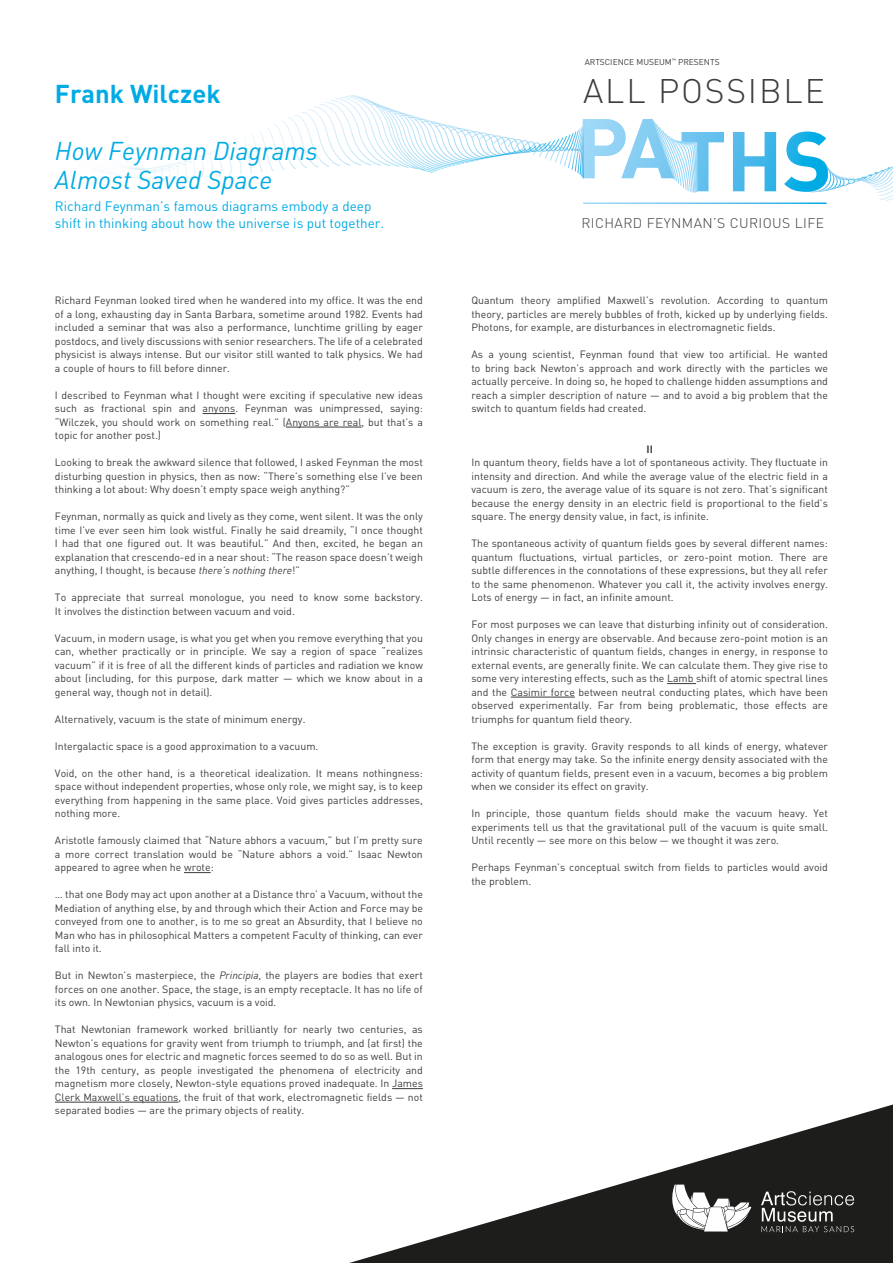
<style>
.page{position:relative;width:893px;height:1263px;background:#fff}
.page>*{position:absolute;margin:0;border:0;box-sizing:border-box;transform-origin:0 0}
.t1{font:300 33.67px "DIN";letter-spacing:.055em;color:#3c3c3b}
.t2{font:italic 25.5px/28.5px "DIN";color:#00abe4}
.t3{font:700 25.5px "DIN";color:#00abe4}
.t4{font:300 13.88px "DIN";letter-spacing:.03em;color:#3c3c3b}
.t5{font:13.5px/16.5px "DIN";color:#00abe4}
.t6{font:10.5px/13.5px "DIN";color:#3c3c3b;text-align:justify}
.t7{font:700 10.5px "DIN";color:#3c3c3b}
.t8{font:8.4px "DIN";color:#3c3c3b}
.s1{font-style:italic}
</style>
<div class="page">
<svg style="left:733px;top:132px;width:43px;height:59px"></svg>
<svg style="left:784px;top:132px;width:109px;height:69px"></svg>
<svg style="left:107px;top:95px;width:617px;height:98px"></svg>
<svg style="left:349px;top:1104px;width:544px;height:159px"></svg>
<svg style="left:761px;top:1191px;width:93px;height:41px;background:#474746"></svg>
<svg style="left:672px;top:1184px;width:79px;height:47px"></svg>
<hr style="left:203px;top:413px;width:32px;height:1px;background:#3c3c3b">
<hr style="left:286px;top:427px;width:75px;height:1px;background:#3c3c3b">
<svg style="left:184px;top:872px;width:27px;height:1px"></svg>
<hr style="left:392px;top:1088px;width:31px;height:1px;background:#3c3c3b">
<hr style="left:55px;top:1102px;width:123px;height:1px;background:#3c3c3b">
<svg style="left:667px;top:683px;width:29px;height:1px"></svg>
<hr style="left:511px;top:697px;width:64px;height:1px;background:#3c3c3b">
<h2 class="t3" style="left:55px;top:78px;width:167px">Frank Wilczek</h2>
<h2 class="t2" style="left:55px;top:137px;width:264px">How Feynman Diagrams<br>Almost Saved Space</h2>
<p class="t5" style="left:55px;top:198px;width:331px">Richard Feynman’s famous diagrams embody a deep shift in thinking about how the universe is put together.</p>
<p class="t6" style="left:55px;top:293px;width:369px">Richard Feynman looked tired when he wandered into my office. It was the end of a long, exhausting day in Santa Barbara, sometime around 1982. Events had included a seminar that was also a performance, lunchtime grilling by eager postdocs, and lively discussions with senior researchers. The life of a celebrated physicist is always intense. But our visitor still wanted to talk physics. We had a couple of hours to fill before dinner.</p>
<p class="t6" style="left:55px;top:388px;width:369px">I described to Feynman what I thought were exciting if speculative new ideas such as fractional spin and anyons. Feynman was unimpressed, saying: “Wilczek, you should work on something real.” (Anyons are real, but that’s a topic for another post.)</p>
<p class="t6" style="left:55px;top:455px;width:369px">Looking to break the awkward silence that followed, I asked Feynman the most disturbing question in physics, then as now: “There’s something else I’ve been thinking a lot about: Why doesn’t empty space weigh anything?”</p>
<p class="t6" style="left:55px;top:509px;width:369px">Feynman, normally as quick and lively as they come, went silent. It was the only time I’ve ever seen him look wistful. Finally he said dreamily, “I once thought I had that one figured out. It was beautiful.” And then, excited, he began an explanation that crescendo-ed in a near shout: “The reason space doesn’t weigh anything, I thought, is because <span class="s1">there’s nothing there</span>!”</p>
<p class="t6" style="left:55px;top:590px;width:369px">To appreciate that surreal monologue, you need to know some backstory.<br>It involves the distinction between vacuum and void.</p>
<p class="t6" style="left:55px;top:631px;width:369px">Vacuum, in modern usage, is what you get when you remove everything that you can, whether practically or in principle. We say a region of space “realizes vacuum” if it is free of all the different kinds of particles and radiation we know about (including, for this purpose, dark matter — which we know about in a general way, though not in detail).</p>
<p class="t6" style="left:55px;top:712px;width:252px">Alternatively, vacuum is the state of minimum energy.</p>
<p class="t6" style="left:55px;top:739px;width:265px">Intergalactic space is a good approximation to a vacuum.</p>
<p class="t6" style="left:55px;top:766px;width:369px">Void, on the other hand, is a theoretical idealization. It means nothingness: space without independent properties, whose only role, we might say, is to keep everything from happening in the same place. Void gives particles addresses, nothing more.</p>
<p class="t6" style="left:55px;top:833px;width:369px">Aristotle famously claimed that “Nature abhors a vacuum,” but I’m pretty sure a more correct translation would be “Nature abhors a void.” Isaac Newton appeared to agree when he wrote:</p>
<p class="t6" style="left:55px;top:887px;width:369px">… that one Body may act upon another at a Distance thro’ a Vacuum, without the Mediation of anything else, by and through which their Action and Force may be conveyed from one to another, is to me so great an Absurdity, that I believe no Man who has in philosophical Matters a competent Faculty of thinking, can ever fall into it.</p>
<p class="t6" style="left:55px;top:968px;width:369px">But in Newton’s masterpiece, the <span class="s1">Principia</span>, the players are bodies that exert forces on one another. Space, the stage, is an empty receptacle. It has no life of its own. In Newtonian physics, vacuum is a void.</p>
<p class="t6" style="left:55px;top:1022px;width:369px">That Newtonian framework worked brilliantly for nearly two centuries, as Newton’s equations for gravity went from triumph to triumph, and (at first) the analogous ones for electric and magnetic forces seemed to do so as well. But in the 19th century, as people investigated the phenomena of electricity and magnetism more closely, Newton-style equations proved inadequate. In James Clerk Maxwell’s equations, the fruit of that work, electromagnetic fields — not separated bodies — are the primary objects of reality.</p>
<p class="t8" style="left:585px;top:57px;width:137px">ARTSCIENCE MUSEUM<sup>™</sup> PRESENTS</p>
<h1 class="t1" style="left:583px;top:70px;width:243px">ALL POSSIBLE</h1>
<h3 class="t4" style="left:581px;top:215px;width:244px">RICHARD FEYNMAN’S CURIOUS LIFE</h3>
<p class="t6" style="left:471px;top:293px;width:358px">Quantum theory amplified Maxwell’s revolution. According to quantum theory, particles are merely bubbles of froth, kicked up by underlying fields.<br>Photons, for example, are disturbances in electromagnetic fields.</p>
<p class="t6" style="left:471px;top:347px;width:358px">As a young scientist, Feynman found that view too artificial. He wanted to bring back Newton’s approach and work directly with the particles we actually perceive. In doing so, he hoped to challenge hidden assumptions and reach a simpler description of nature — and to avoid a big problem that the switch to quantum fields had created.</p>
<p class="t7" style="left:646px;top:442px;width:8px">II</p>
<p class="t6" style="left:471px;top:455px;width:358px">In quantum theory, fields have a lot of spontaneous activity. They fluctuate in intensity and direction. And while the average value of the electric field in a vacuum is zero, the average value of its square is not zero. That’s significant because the energy density in an electric field is proportional to the field’s square. The energy density value, in fact, is infinite.</p>
<p class="t6" style="left:471px;top:536px;width:358px">The spontaneous activity of quantum fields goes by several different names: quantum fluctuations, virtual particles, or zero-point motion. There are subtle differences in the connotations of these expressions, but they all refer to the same phenomenon. Whatever you call it, the activity involves energy.<br>Lots of energy — in fact, an infinite amount.</p>
<p class="t6" style="left:471px;top:617px;width:358px">For most purposes we can leave that disturbing infinity out of consideration.<br>Only changes in energy are observable. And because zero-point motion is an intrinsic characteristic of quantum fields, changes in energy, in response to external events, are generally finite. We can calculate them. They give rise to some very interesting effects, such as the Lamb shift of atomic spectral lines and the Casimir force between neutral conducting plates, which have been observed experimentally. Far from being problematic, those effects are triumphs for quantum field theory.</p>
<p class="t6" style="left:471px;top:739px;width:358px">The exception is gravity. Gravity responds to all kinds of energy, whatever form that energy may take. So the infinite energy density associated with the activity of quantum fields, present even in a vacuum, becomes a big problem when we consider its effect on gravity.</p>
<p class="t6" style="left:471px;top:806px;width:358px">In principle, those quantum fields should make the vacuum heavy. Yet experiments tell us that the gravitational pull of the vacuum is quite small.<br>Until recently — see more on this below — we thought it was zero.</p>
<p class="t6" style="left:471px;top:860px;width:358px">Perhaps Feynman’s conceptual switch from fields to particles would avoid the problem.</p>
</div>
